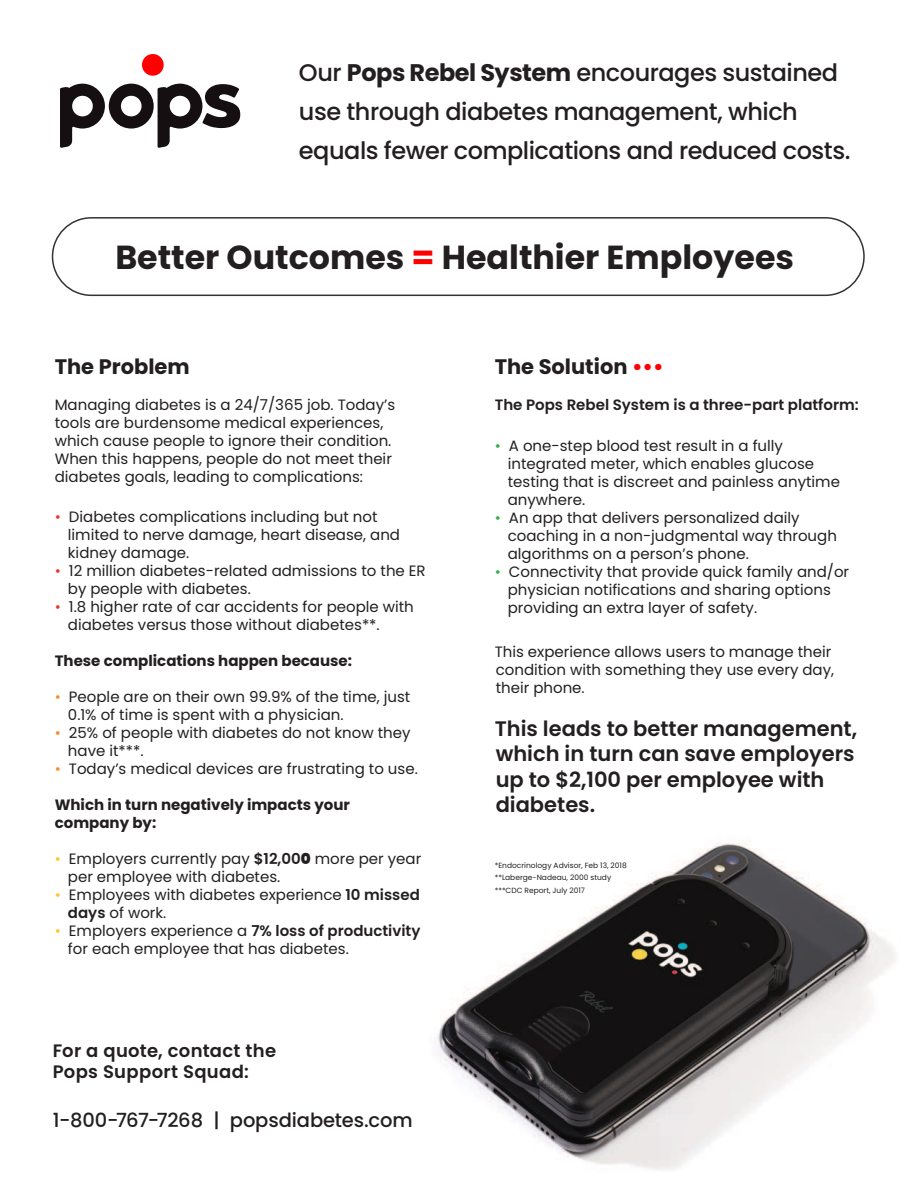
<style>
.page{position:relative;width:918px;height:1188px;background:#fff}
.page>*{position:absolute;margin:0;border:0;box-sizing:border-box;transform-origin:0 0}
.t1{font:700 33.3px "Poppins";color:#231f20}
.t2{font:500 24px/39px "Poppins";letter-spacing:-.02em;color:#231f20}
.t3{font:600 21px/25.2px "Poppins";color:#231f20}
.t4{font:700 21px "Poppins";color:#231f20}
.t5{font:500 19.5px "Poppins";color:#231f20}
.t6{font:600 18px/21.6px "Poppins";letter-spacing:.02em;color:#231f20}
.t7{font:15px/18px "Poppins";color:#231f20}
.t8{font:700 15px/18px "Poppins";color:#231f20}
.t9{font:600 15px "Poppins";color:#231f20}
.t10{font:7.5px/12.6px "Poppins";color:#231f20}
.s1{font-weight:700}
.s2{color:#f00}
.s3{color:#fff}
.s4{color:#e53b2e}
.s5{color:#f68c2a}
.s6{color:#fec52c}
.s7{font-weight:600}
.s8{font-weight:900}
.s9{color:#3baf49}
</style>
<div class="page">
<img style="left:434px;top:843px;width:461px;height:327px">
<div style="left:52px;top:217px;width:813px;height:79px;border:2px solid #333233;border-radius:39px"></div>
<div style="left:142px;top:54px;width:22px;height:22px;background:#f00;border-radius:50%"></div>
<svg style="left:60px;top:83px;width:180px;height:65px"></svg>
<h2 class="t2" style="left:299px;top:56px;width:553px">Our <span class="s1">Pops Rebel System</span> encourages sustained use through diabetes management, which equals fewer complications and reduced costs.</h2>
<h1 class="t1" style="left:115px;top:242px;width:680px">Better Outcomes <span class="s2">=</span> Healthier Employees</h1>
<h3 class="t4" style="left:55px;top:357px;width:173px">The Problem <span class="s3">•••</span></h3>
<p class="t7" style="left:55px;top:396px;width:342px">Managing diabetes is a 24/7/365 job. Today’s tools are burdensome medical experiences, which cause people to ignore their condition.<br>When this happens, people do not meet their diabetes goals, leading to complications:</p>
<p class="t7" style="left:68px;top:508px;width:334px;text-indent:-13px"><span class="s4">•</span> Diabetes complications including but not limited to nerve damage, heart disease, and kidney damage.</p>
<p class="t7" style="left:68px;top:562px;width:359px;text-indent:-13px"><span class="s4">•</span> 12 million diabetes-related admissions to the ER by people with diabetes.</p>
<p class="t7" style="left:68px;top:598px;width:347px;text-indent:-13px"><span class="s4">•</span> 1.8 higher rate of car accidents for people with diabetes versus those without diabetes**.</p>
<p class="t8" style="left:55px;top:653px;width:299px">These complications happen because:</p>
<p class="t7" style="left:68px;top:688px;width:344px;text-indent:-13px"><span class="s5">•</span> People are on their own 99.9% of the time, just<br>0.1% of time is spent with a physician.</p>
<p class="t7" style="left:68px;top:724px;width:344px;text-indent:-13px"><span class="s5">•</span> 25% of people with diabetes do not know they have it***.</p>
<p class="t7" style="left:55px;top:760px;width:365px"><span class="s5">•</span> Today’s medical devices are frustrating to use.</p>
<p class="t8" style="left:55px;top:797px;width:297px">Which in turn negatively impacts your company by:</p>
<p class="t7" style="left:68px;top:850px;width:355px;text-indent:-13px"><span class="s6">•</span> Employers currently pay <span class="s7">$12,00</span><span class="s8">0</span> more per year per employee with diabetes.</p>
<p class="t7" style="left:68px;top:886px;width:353px;text-indent:-13px"><span class="s6">•</span> Employees with diabetes experience <span class="s7">10 missed days</span> of work.</p>
<p class="t7" style="left:68px;top:922px;width:354px;text-indent:-13px"><span class="s6">•</span> Employers experience a <span class="s7">7% loss of productivity </span>for each employee that has diabetes.</p>
<p class="t6" style="left:53px;top:1041px;width:225px">For a quote, contact the<br>Pops Support Squad:</p>
<h3 class="t5" style="left:53px;top:1111px;width:361px">1-800-767-7268 | popsdiabetes.com</h3>
<h3 class="t4" style="left:495px;top:357px;width:170px">The Solution <span class="s2">•••</span></h3>
<p class="t9" style="left:495px;top:398px;width:366px">The Pops Rebel System is a three-part platform:</p>
<p class="t7" style="left:508px;top:437px;width:334px;text-indent:-13px"><span class="s9">•</span> A one-step blood test result in a fully integrated meter, which enables glucose testing that is discreet and painless anytime anywhere.</p>
<p class="t7" style="left:508px;top:509px;width:331px;text-indent:-13px"><span class="s9">•</span> An app that delivers personalized daily coaching in a non-judgmental way through algorithms on a person’s phone.</p>
<p class="t7" style="left:508px;top:563px;width:343px;text-indent:-13px"><span class="s9">•</span> Connectivity that provide quick family and/or physician notifications and sharing options providing an extra layer of safety.</p>
<p class="t7" style="left:495px;top:643px;width:341px">This experience allows users to manage their condition with something they use every day, their phone.</p>
<h3 class="t3" style="left:495px;top:718px;width:364px">This leads to better management, which in turn can save employers up to $2,100 per employee with diabetes.</h3>
<p class="t10" style="left:495px;top:859px;width:134px">*Endocrinology Advisor, Feb 13, 2018 **Laberge-Nadeau, 2000 study ***CDC Report, July 2017</p>
</div>
